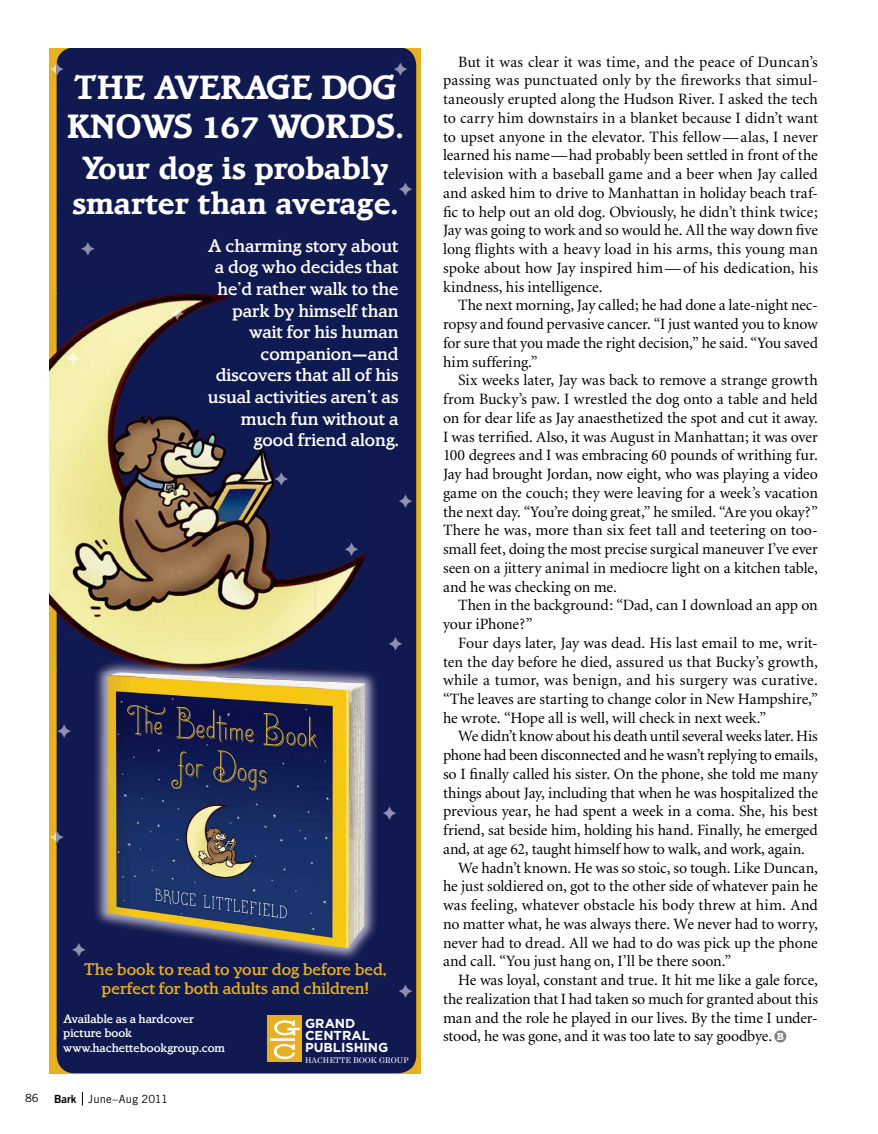
<style>
.page{position:relative;width:878px;height:1134px;background:#fff}
.page>*{position:absolute;margin:0;border:0;box-sizing:border-box;transform-origin:0 0}
.t1{font:700 33px/38.4px "Bramley";color:#fff}
.t2{font:700 31.5px/34.5px "Bramley";color:#fff;text-align:center}
.t3{font:500 18px/21.6px "Bramley";color:#fff;text-align:right}
.t4{font:500 16.5px/19.5px "Bramley";color:#e6b022;text-align:center}
.t5{font:15.75px/18.8px "Minion";letter-spacing:-.01em;color:#000;text-align:justify}
.t6{font:700 13.05px/12.1px "Gotham";color:#fff}
.t7{font:500 12px/14.4px "Bramley";color:#fff}
.t8{font:11.25px "Trade Gothic";letter-spacing:.01em;color:#000}
.t9{font:7.8px "Century";color:#fff}
.s1{font-family:"Trade Gothic Bold Two"}
.s2{font-family:"Rockwell";font-weight:700;font-size:10.5px;color:#fff}
</style>
<div class="page">
<svg style="left:82px;top:1092px;width:1px;height:14px"></svg>
<div style="left:774px;top:1030px;width:12px;height:12px;background:#808285;border-radius:50%"></div>
<svg style="left:50px;top:48px;width:371px;height:1025px;background:#dba824"></svg>
<div style="left:57px;top:48px;width:359px;height:1025px;background:#101a50;border-radius:18px"></div>
<img style="left:267px;top:1015px;width:35px;height:47px">
<img style="left:50px;top:294px;width:265px;height:376px">
<img style="left:315px;top:552px;width:52px;height:73px">
<svg style="left:275px;top:473px;width:13px;height:12px"></svg>
<svg style="left:171px;top:307px;width:13px;height:13px"></svg>
<svg style="left:345px;top:543px;width:13px;height:13px"></svg>
<svg style="left:66px;top:352px;width:13px;height:13px"></svg>
<img style="left:95px;top:670px;width:282px;height:290px">
<img style="left:93px;top:659px;width:222px;height:11px">
<img style="left:107px;top:673px;width:258px;height:276px">
<svg style="left:50px;top:831px;width:7px;height:13px"></svg>
<svg style="left:50px;top:63px;width:7px;height:13px"></svg>
<h1 class="t1" style="left:67px;top:69px;width:339px">THE AVERAGE DOG<br>KNOWS 167 WORDS.</h1>
<h2 class="t2" style="left:72px;top:151px;width:328px">Your dog is probably smarter than average.</h2>
<p class="t3" style="left:208px;top:235px;width:192px">A charming story about a dog who decides that he’d rather walk to the park by himself than wait for his human companion—and discovers that all of his usual activities aren’t as much fun without a good friend along.</p>
<p class="t4" style="left:84px;top:959px;width:304px">The book to read to your dog before bed, perfect for both adults and children!</p>
<p class="t7" style="left:63px;top:1011px;width:163px">Available as a hardcover picture book www.hachettebookgroup.com</p>
<p class="t6" style="left:305px;top:1017px;width:85px">GRAND<br>CENTRAL<br>PUBLISHING</p>
<p class="t9" style="left:305px;top:1054px;width:105px">HACHETTE BOOK GROUP</p>
<p class="t8" style="left:25px;top:1091px;width:15px">86</p>
<p class="t8" style="left:54px;top:1092px;width:115px"><span class="s1">Bark</span> June – Aug 2011</p>
<p class="t5" style="left:443px;top:53px;width:376px;text-indent:15px">But it was clear it was time, and the peace of Duncan’s passing was punctuated only by the fireworks that simul&shy;taneously erupted along the Hudson River. I asked the tech to carry him downstairs in a blanket because I didn’t want to upset anyone in the elevator. This fellow—alas, I never learned his name—had probably been settled in front of the television with a baseball game and a beer when Jay called and asked him to drive to Manhattan in holiday beach traf&shy;fic to help out an old dog. Obviously, he didn’t think twice; Jay was going to work and so would he. All the way down five long flights with a heavy load in his arms, this young man spoke about how Jay inspired him—of his dedication, his kindness, his intelligence.</p>
<p class="t5" style="left:443px;top:297px;width:376px;text-indent:15px">The next morning, Jay called; he had done a late-night nec&shy;ropsy and found pervasive cancer. “I just wanted you to know for sure that you made the right decision,” he said. “You saved him suffering.”</p>
<p class="t5" style="left:443px;top:372px;width:376px;text-indent:15px">Six weeks later, Jay was back to remove a strange growth from Bucky’s paw. I wrestled the dog onto a table and held on for dear life as Jay anaesthetized the spot and cut it away.<br>I was terrified. Also, it was August in Manhattan; it was over 100 degrees and I was embracing 60 pounds of writhing fur.<br>Jay had brought Jordan, now eight, who was playing a video game on the couch; they were leaving for a week’s vacation the next day. “You’re doing great,” he smiled. “Are you okay?” There he was, more than six feet tall and teetering on too&shy;small feet, doing the most precise surgical maneuver I’ve ever seen on a jittery animal in mediocre light on a kitchen table, and he was checking on me.</p>
<p class="t5" style="left:443px;top:596px;width:376px;text-indent:15px">Then in the background: “Dad, can I download an app on your iPhone?”</p>
<p class="t5" style="left:443px;top:634px;width:376px;text-indent:15px">Four days later, Jay was dead. His last email to me, writ&shy;ten the day before he died, assured us that Bucky’s growth, while a tumor, was benign, and his surgery was curative. “The leaves are starting to change color in New Hampshire,” he wrote. “Hope all is well, will check in next week.”</p>
<p class="t5" style="left:458px;top:728px;width:361px">We didn’t know about his death until several weeks later. His</p>
<p class="t5" style="left:443px;top:746px;width:376px">phone had been disconnected and he wasn’t replying to emails,</p>
<p class="t5" style="left:443px;top:765px;width:376px">so I finally called his sister. On the phone, she told me many</p>
<p class="t5" style="left:443px;top:784px;width:376px">things about Jay, including that when he was hospitalized the</p>
<p class="t5" style="left:443px;top:803px;width:376px">previous year, he had spent a week in a coma. She, his best</p>
<p class="t5" style="left:443px;top:821px;width:376px">friend, sat beside him, holding his hand. Finally, he emerged</p>
<p class="t5" style="left:443px;top:840px;width:363px">and, at age 62, taught himself how to walk, and work, again.</p>
<p class="t5" style="left:458px;top:859px;width:361px">We hadn’t known. He was so stoic, so tough. Like Duncan,</p>
<p class="t5" style="left:443px;top:878px;width:376px">he just soldiered on, got to the other side of whatever pain he</p>
<p class="t5" style="left:443px;top:896px;width:376px">was feeling, whatever obstacle his body threw at him. And</p>
<p class="t5" style="left:443px;top:915px;width:376px">no matter what, he was always there. We never had to worry,</p>
<p class="t5" style="left:443px;top:934px;width:376px">never had to dread. All we had to do was pick up the phone</p>
<p class="t5" style="left:443px;top:953px;width:290px">and call. “You just hang on, I’ll be there soon.”</p>
<p class="t5" style="left:458px;top:971px;width:361px">He was loyal, constant and true. It hit me like a gale force,</p>
<p class="t5" style="left:443px;top:990px;width:376px">the realization that I had taken so much for granted about this</p>
<p class="t5" style="left:443px;top:1009px;width:376px">man and the role he played in our lives. By the time I under-</p>
<p class="t5" style="left:443px;top:1028px;width:342px">stood, he was gone, and it was too late to say goodbye. <span class="s2">B</span></p>
</div>
